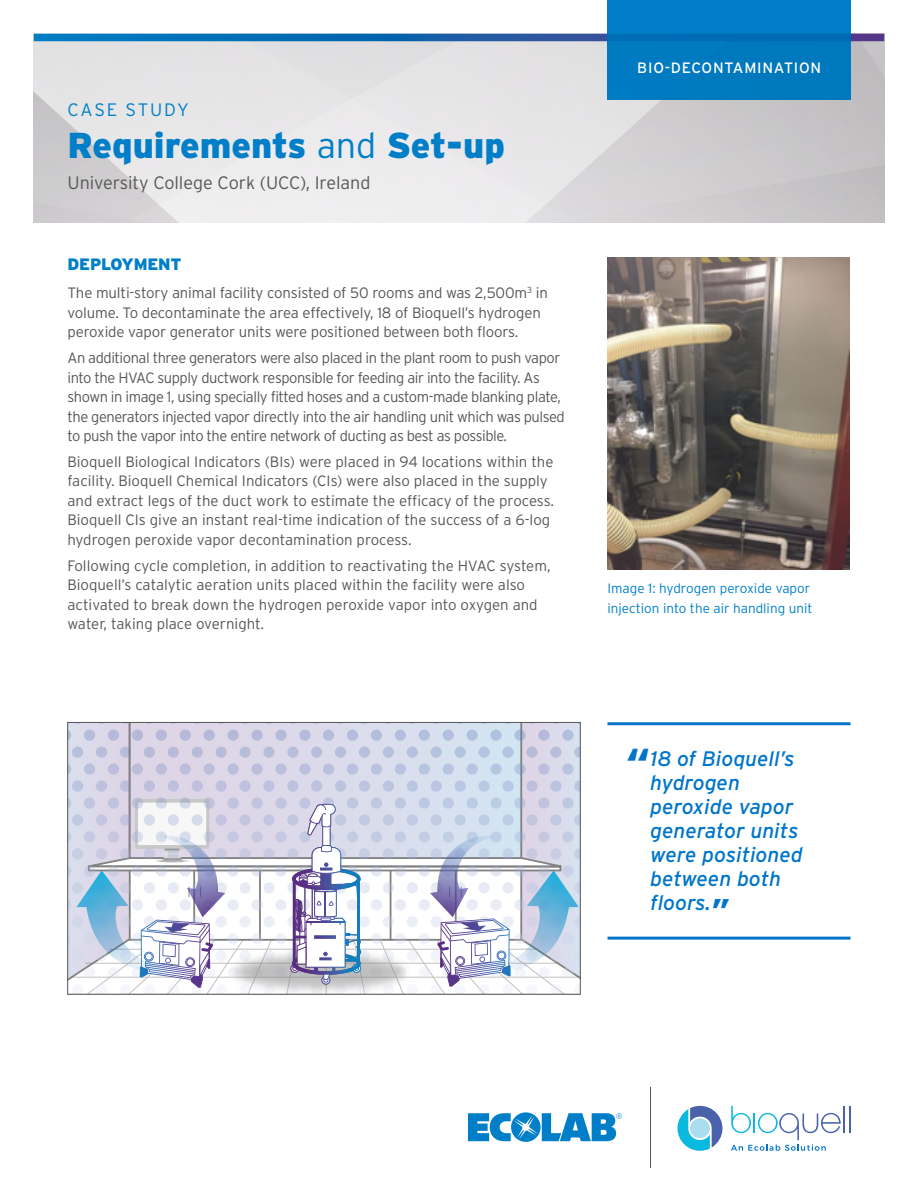
<style>
.page{position:relative;width:918px;height:1188px;background:#fff}
.page>*{position:absolute;margin:0;border:0;box-sizing:border-box;transform-origin:0 0}
.t1{font:900 36px "Interstate";letter-spacing:-.005em;color:#007fc8}
.t2{font:italic 21px/24px "Interstate";color:#0075c9}
.t3{font:300 18px "Interstate";letter-spacing:-.005em;color:#575756}
.t4{font:300 18px "Interstate";letter-spacing:.095em;color:#007fc8}
.t5{font:900 16.5px "Interstate";letter-spacing:-.01em;color:#007fc8}
.t6{font:300 15px/19.5px "Interstate";letter-spacing:-.01em;color:#575756}
.t7{font:300 15px/19.5px "Interstate";letter-spacing:-.03em;color:#575756}
.t8{font:15px "Interstate";letter-spacing:.05em;color:#fff}
.t9{font:300 13.5px/19.5px "Interstate";color:#007fc8}
.s1{font-weight:300}
.s2{font-weight:900;font-size:37.5px}
.s3{font-weight:900;font-size:28.5px}
</style>
<div class="page">
<div style="left:34px;top:41px;width:734px;height:62px;background:#e3e2e4"></div>
<svg style="left:34px;top:103px;width:850px;height:119px;background:#dddbdd"></svg>
<svg style="left:34px;top:34px;width:850px;height:7px;background:#1165ae"></svg>
<div style="left:608px;top:0;width:243px;height:100px;background:#007fc8"></div>
<svg style="left:468px;top:1112px;width:154px;height:30px"></svg>
<hr style="left:650px;top:1087px;width:1px;height:80px;background:#54565a">
<hr style="left:843px;top:1106px;width:2px;height:27px;background:#4a62ab">
<svg style="left:849px;top:1106px;width:1px;height:27px"></svg>
<svg style="left:678px;top:1106px;width:44px;height:45px"></svg>
<div style="left:690px;top:1118px;width:20px;height:20px;background:#abdcef;border-radius:50%"></div>
<svg style="left:731px;top:1106px;width:110px;height:45px"></svg>
<hr style="left:68px;top:994px;width:512px;height:1px;background:#c1c1c1">
<svg style="left:70px;top:724px;width:509px;height:268px"></svg>
<div style="left:68px;top:722px;width:513px;height:272px;border:1px solid #575756"></div>
<img style="left:608px;top:257px;width:242px;height:313px">
<hr style="left:608px;top:722px;width:242px;height:3px;background:#0075c9">
<hr style="left:608px;top:937px;width:242px;height:3px;background:#0075c9">
<p class="t4" style="left:68px;top:99px;width:123px">CASE STUDY</p>
<h1 class="t1" style="left:68px;top:124px;width:439px">Requirements <span class="s1">and</span> Set-up</h1>
<p class="t3" style="left:68px;top:172px;width:304px">University College Cork (UCC), Ireland</p>
<p class="t5" style="left:68px;top:255px;width:116px">DEPLOYMENT</p>
<p class="t6" style="left:67px;top:283px;width:482px">The multi-story animal facility consisted of 50 rooms and was 2,500m<sup>3</sup> in volume. To decontaminate the area effectively, 18 of Bioquell’s hydrogen peroxide vapor generator units were positioned between both floors.</p>
<p class="t7" style="left:68px;top:348px;width:499px">An additional three generators were also placed in the plant room to push vapor into the HVAC supply ductwork responsible for feeding air into the facility. As shown in image 1, using specially fitted hoses and a custom-made blanking plate, the generators injected vapor directly into the air handling unit which was pulsed to push the vapor into the entire network of ducting as best as possible.</p>
<p class="t6" style="left:68px;top:452px;width:488px">Bioquell Biological Indicators (BIs) were placed in 94 locations within the facility. Bioquell Chemical Indicators (CIs) were also placed in the supply and extract legs of the duct work to estimate the efficacy of the process.<br>Bioquell CIs give an instant real-time indication of the success of a 6-log hydrogen peroxide vapor decontamination process.</p>
<p class="t6" style="left:68px;top:556px;width:485px">Following cycle completion, in addition to reactivating the HVAC system, Bioquell’s catalytic aeration units placed within the facility were also activated to break down the hydrogen peroxide vapor into oxygen and water, taking place overnight.</p>
<p class="t8" style="left:637px;top:59px;width:185px">BIO-DECONTAMINATION</p>
<p class="t9" style="left:608px;top:578px;width:206px">Image 1: hydrogen peroxide vapor injection into the air handling unit</p>
<h2 class="t2" style="left:650px;top:746px;width:154px;text-indent:-25px"><span class="s2">“</span> 18 of Bioquell’s hydrogen peroxide vapor generator units were positioned between both floors.<span class="s3">”</span></h2>
</div>
